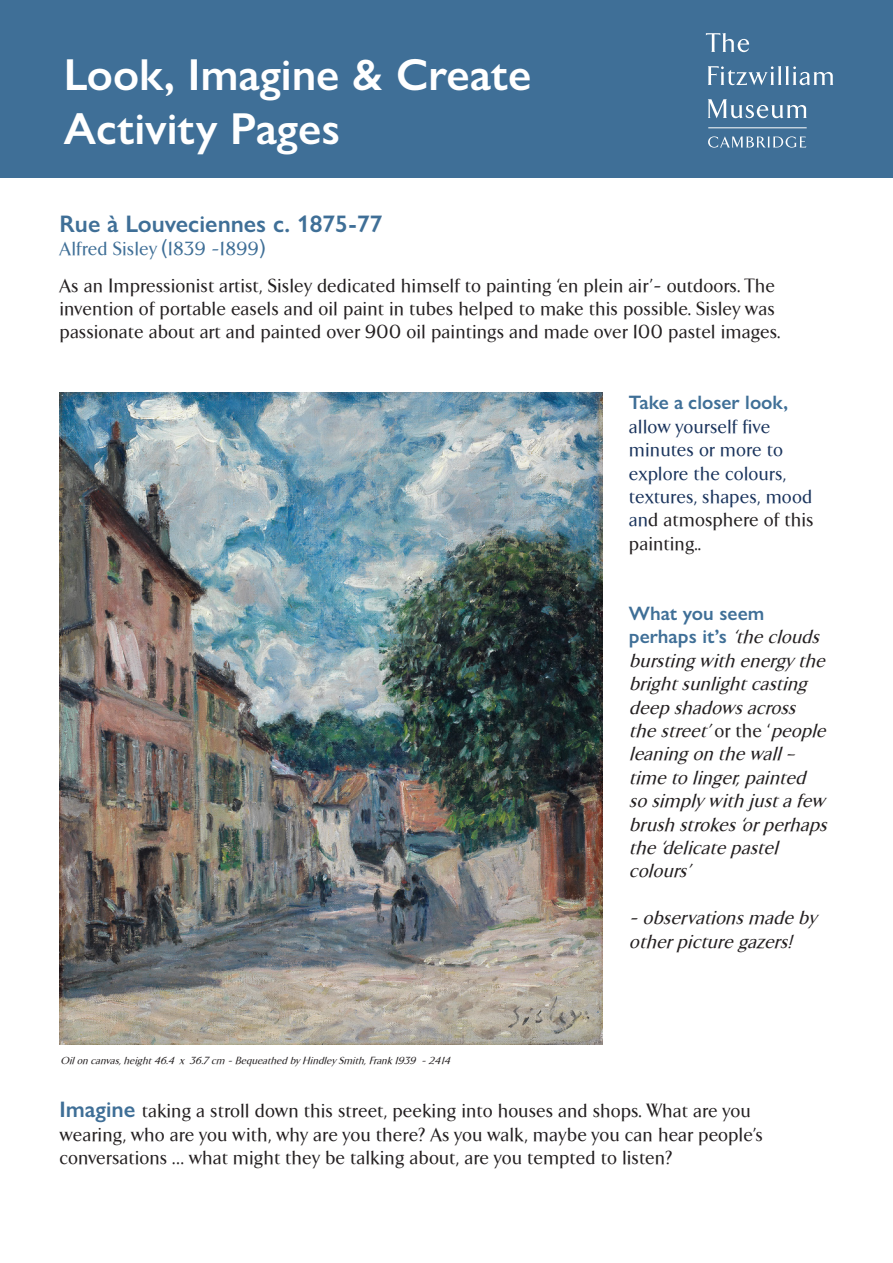
<style>
.page{position:relative;width:893px;height:1263px;background:#fff}
.page>*{position:absolute;margin:0;border:0;box-sizing:border-box;transform-origin:0 0}
.t1{font:600 45px/54px "Gill Sans Nova";color:#fff}
.t2{font:600 24px "Gill Sans Nova";color:#3f6f97}
.t3{font:500 19.5px/23.4px "VA";color:#231f20}
.t4{font:italic 500 19.5px/23.4px "VA";color:#231f20}
.t5{font:500 19.5px/23.4px "VA";color:#1a345d}
.t6{font:500 19.5px "VA";color:#3f6f97}
.t7{font:italic 500 10.5px "VA";color:#231f20}
.s1{font-family:"Gill Sans Nova";font-weight:600;color:#3f6f97}
.s2{color:#231f20}
.s3{font-family:"Gill Sans Nova";font-weight:600;font-style:normal;color:#3f6f97}
.s4{font-style:normal}
.s5{font-family:"Gill Sans Nova";font-weight:600;font-size:22.5px;color:#3f6f97}
</style>
<div class="page">
<div style="left:0;top:0;width:893px;height:178px;background:#3f6f97"></div>
<img style="left:60px;top:393px;width:542px;height:651px">
<svg style="left:708px;top:99px;width:99px;height:19px"></svg>
<svg style="left:708px;top:66px;width:125px;height:19px"></svg>
<svg style="left:706px;top:33px;width:43px;height:19px"></svg>
<svg style="left:708px;top:136px;width:98px;height:12px"></svg>
<hr style="left:708px;top:128px;width:99px;height:1px;background:#fff">
<p class="t1" style="left:64px;top:48px;width:469px">Look, Imagine &amp; Create<br>Activity Pages</p>
<p class="t2" style="left:60px;top:209px;width:324px">Rue à Louveciennes c. 1875-77</p>
<p class="t6" style="left:60px;top:239px;width:207px">Alfred Sisley (1839 -1899)</p>
<p class="t3" style="left:60px;top:274px;width:722px">As an Impressionist artist, Sisley dedicated himself to painting ‘en plein air’- outdoors. The invention of portable easels and oil paint in tubes helped to make this possible. Sisley was passionate about art and painted over 900 oil paintings and made over 100 pastel images.</p>
<p class="t5" style="left:629px;top:392px;width:186px"><span class="s1">Take a closer look, </span>allow yourself five minutes or more to explore the colours, textures, shapes, mood an<span class="s2">d atmosphere of this painting..</span></p>
<p class="t4" style="left:629px;top:602px;width:205px"><span class="s3">What you seem perhaps it’s</span> ‘theclouds burstingwith energy the brightsunlightcasting deepshadowsacross thestreet’<span class="s4">o r t h e ‘</span> people leaningonthewall– timetolinger,painted sosimply with justafew brush strokes‘orperhaps the‘delicatepastel colours’</p>
<p class="t4" style="left:629px;top:906px;width:189px">-observationsmadeby otherpicturegazers!</p>
<p class="t7" style="left:61px;top:1055px;width:394px">Oiloncanvas,height46.4 x 36.7cm -Bequeathedby Hindley Smith,Frank1939 -2414</p>
<p class="t3" style="left:60px;top:1099px;width:705px"><span class="s5">Imagine</span> taking a stroll down this street, peeking into houses and shops. What are you wearing, who are you with, why are you there? As you walk, maybe you can hear people’s conversations … what might they be talking about, are you tempted to listen?</p>
</div>
